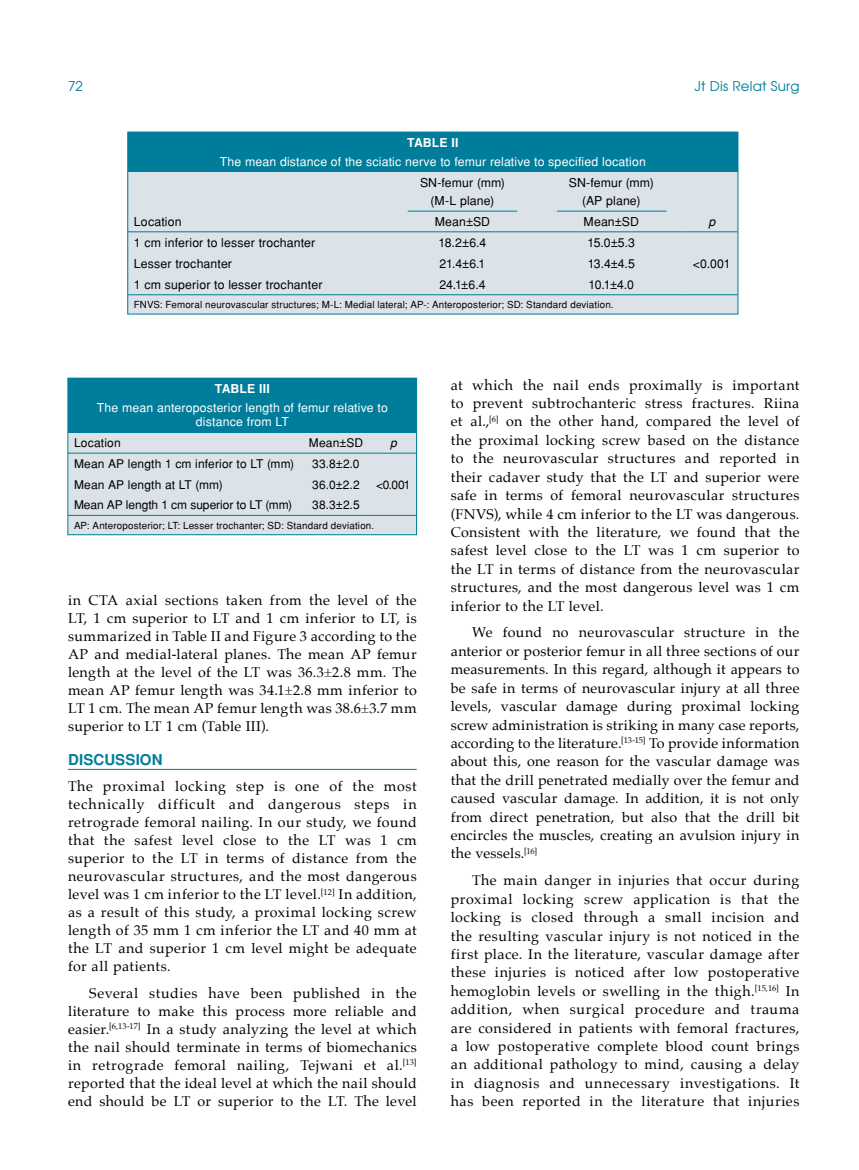
<style>
.page{position:relative;width:859px;height:1170px;background:#fff}
.page>*{position:absolute;margin:0;border:0;box-sizing:border-box;transform-origin:0 0}
.t1{font:700 15px "Helvetica Tr";letter-spacing:.01em;color:#007d9a}
.t2{font:14.25px/18.5px "Palatino";letter-spacing:.025em;color:#000;text-align:justify}
.t3{font:13.5px "Avant Garde Tr";letter-spacing:.015em;color:#007d9a}
.t4{font:12.3px/18.3px "Helvetica Normal Tr";letter-spacing:.01em;color:#000;text-align:center}
.t5{font:12.3px/14.7px "Helvetica Normal Tr";letter-spacing:.01em;color:#fff;text-align:center}
.t6{font:700 12.3px "Helvetica Tr";letter-spacing:.02em;color:#fff}
.t7{font:italic 12.3px "Helvetica Tr";color:#000}
.t8{font:12px "Helvetica Normal Tr";letter-spacing:.01em;color:#000}
.t9{font:12px "Helvetica Normal Tr";letter-spacing:-.01em;color:#000}
.t10{font:italic 12px "Helvetica Tr";color:#000}
.t11{font:9.75px "Helvetica Normal Tr";letter-spacing:.02em;color:#000}
</style>
<div class="page">
<hr style="left:68px;top:769px;width:349px;height:1px;background:#007d9a">
<div style="left:68px;top:378px;width:349px;height:156px;background:#dbe2e8"></div>
<div style="left:68px;top:378px;width:349px;height:54px;background:#007d9a"></div>
<hr style="left:68px;top:453px;width:234px;height:1px;background:#007d9a">
<hr style="left:302px;top:453px;width:68px;height:1px;background:#007d9a">
<hr style="left:370px;top:453px;width:47px;height:1px;background:#007d9a">
<hr style="left:68px;top:515px;width:234px;height:1px;background:#007d9a">
<hr style="left:302px;top:515px;width:68px;height:1px;background:#007d9a">
<hr style="left:370px;top:515px;width:47px;height:1px;background:#007d9a">
<div style="left:68px;top:378px;width:349px;height:157px;border:1px solid #007d9a"></div>
<div style="left:128px;top:132px;width:610px;height:182px;background:#dbe2e8"></div>
<div style="left:128px;top:132px;width:610px;height:39px;background:#007d9a"></div>
<hr style="left:128px;top:294px;width:260px;height:1px;background:#007d9a">
<hr style="left:388px;top:294px;width:149px;height:1px;background:#007d9a">
<hr style="left:537px;top:294px;width:149px;height:1px;background:#007d9a">
<hr style="left:686px;top:294px;width:52px;height:1px;background:#007d9a">
<hr style="left:128px;top:231px;width:260px;height:1px;background:#007d9a">
<hr style="left:388px;top:231px;width:149px;height:1px;background:#007d9a">
<hr style="left:537px;top:231px;width:149px;height:1px;background:#007d9a">
<hr style="left:686px;top:231px;width:52px;height:1px;background:#007d9a">
<div style="left:128px;top:132px;width:610px;height:182px;border:1px solid #007d9a"></div>
<hr style="left:408px;top:211px;width:109px;height:1px;background:#007d9a">
<hr style="left:557px;top:211px;width:109px;height:1px;background:#007d9a">
<p class="t3" style="left:68px;top:77px;width:16px">72</p>
<p class="t3" style="left:694px;top:77px;width:106px">Jt Dis Relat Surg</p>
<p class="t6" style="left:407px;top:135px;width:53px">TABLE II</p>
<p class="t5" style="left:220px;top:154px;width:427px">The mean distance of the sciatic nerve to femur relative to specified location</p>
<p class="t4" style="left:420px;top:173px;width:86px">SN-femur (mm) (M-L plane)</p>
<p class="t4" style="left:569px;top:173px;width:86px">SN-femur (mm) (AP plane)</p>
<p class="t4" style="left:134px;top:212px;width:49px">Location</p>
<p class="t4" style="left:435px;top:212px;width:57px">Mean±SD</p>
<p class="t4" style="left:584px;top:212px;width:57px">Mean±SD</p>
<p class="t7" style="left:708px;top:214px;width:8px">p</p>
<p class="t4" style="left:134px;top:233px;width:183px">1 cm inferior to lesser trochanter</p>
<p class="t4" style="left:438px;top:233px;width:49px">18.2±6.4</p>
<p class="t4" style="left:587px;top:233px;width:49px">15.0±5.3</p>
<p class="t4" style="left:134px;top:254px;width:100px">Lesser trochanter</p>
<p class="t4" style="left:439px;top:254px;width:48px">21.4±6.1</p>
<p class="t4" style="left:588px;top:254px;width:49px">13.4±4.5</p>
<p class="t4" style="left:693px;top:254px;width:39px">&lt;0.001</p>
<p class="t4" style="left:134px;top:275px;width:190px">1 cm superior to lesser trochanter</p>
<p class="t4" style="left:439px;top:275px;width:48px">24.1±6.4</p>
<p class="t4" style="left:589px;top:275px;width:47px">10.1±4.0</p>
<p class="t11" style="left:134px;top:298px;width:481px">FNVS: Femoral neurovascular structures; M-L: Medial lateral; AP-: Anteroposterior; SD: Standard deviation.</p>
<p class="t6" style="left:215px;top:381px;width:56px">TABLE III</p>
<p class="t5" style="left:97px;top:400px;width:292px">The mean anteroposterior length of femur relative to distance from LT</p>
<p class="t8" style="left:74px;top:435px;width:48px">Location</p>
<p class="t8" style="left:309px;top:435px;width:56px">Mean±SD</p>
<p class="t10" style="left:390px;top:435px;width:8px">p</p>
<p class="t8" style="left:74px;top:456px;width:222px">Mean AP length 1 cm inferior to LT (mm)</p>
<p class="t8" style="left:312px;top:456px;width:49px">33.8±2.0</p>
<p class="t8" style="left:74px;top:477px;width:150px">Mean AP length at LT (mm)</p>
<p class="t8" style="left:312px;top:477px;width:49px">36.0±2.2</p>
<p class="t8" style="left:376px;top:477px;width:36px">&lt;0.001</p>
<p class="t9" style="left:74px;top:498px;width:220px">Mean AP length 1 cm superior to LT (mm)</p>
<p class="t8" style="left:312px;top:498px;width:49px">38.3±2.5</p>
<p class="t11" style="left:74px;top:519px;width:302px">AP: Anteroposterior; LT: Lesser trochanter; SD: Standard deviation.</p>
<p class="t2" style="left:68px;top:591px;width:350px;line-height:18px">in CTA axial sections taken from the level of the LT, 1 cm superior to LT and 1 cm inferior to LT, is summarized in Table II and Figure 3 according to the AP and medial-lateral planes. The mean AP femur length at the level of the LT was 36.3±2.8 mm. The mean AP femur length was 34.1±2.8 mm inferior to LT 1 cm. The mean AP femur length was 38.6±3.7 mm superior to LT 1 cm (Table III).</p>
<p class="t1" style="left:68px;top:750px;width:96px">DISCUSSION</p>
<p class="t2" style="left:68px;top:777px;width:350px;line-height:18px">The proximal locking step is one of the most technically difficult and dangerous steps in retrograde femoral nailing. In our study, we found that the safest level close to the LT was 1 cm superior to the LT in terms of distance from the neurovascular structures, and the most dangerous level was 1 cm inferior to the LT level.<sup>[12]</sup> In addition, as a result of this study, a proximal locking screw length of 35 mm 1 cm inferior the LT and 40 mm at the LT and superior 1 cm level might be adequate for all patients.</p>
<p class="t2" style="left:68px;top:983px;width:350px;line-height:18px;text-indent:21px">Several studies have been published in the literature to make this process more reliable and easier.<sup>[6,13-17]</sup> In a study analyzing the level at which the nail should terminate in terms of biomechanics in retrograde femoral nailing, Tejwani et al.<sup>[13] </sup>reported that the ideal level at which the nail should end should be LT or superior to the LT. The level</p>
<p class="t2" style="left:451px;top:375px;width:350px">at which the nail ends proximally is important to prevent subtrochanteric stress fractures. Riina et al.,<sup>[6]</sup> on the other hand, compared the level of the proximal locking screw based on the distance to the neurovascular structures and reported in their cadaver study that the LT and superior were safe in terms of femoral neurovascular structures (FNVS), while 4 cm inferior to the LT was dangerous.<br>Consistent with the literature, we found that the safest level close to the LT was 1 cm superior to the LT in terms of distance from the neurovascular structures, and the most dangerous level was 1 cm inferior to the LT level.</p>
<p class="t2" style="left:451px;top:623px;width:350px;text-indent:21px">We found no neurovascular structure in the anterior or posterior femur in all three sections of our measurements. In this regard, although it appears to be safe in terms of neurovascular injury at all three levels, vascular damage during proximal locking screw administration is striking in many case reports, according to the literature.<sup>[13-15]</sup> To provide information about this, one reason for the vascular damage was that the drill penetrated medially over the femur and caused vascular damage. In addition, it is not only from direct penetration, but also that the drill bit encircles the muscles, creating an avulsion injury in the vessels.<sup>[16]</sup></p>
<p class="t2" style="left:451px;top:871px;width:350px;text-indent:21px">The main danger in injuries that occur during proximal locking screw application is that the locking is closed through a small incision and the resulting vascular injury is not noticed in the first place. In the literature, vascular damage after these injuries is noticed after low postoperative hemoglobin levels or swelling in the thigh.<sup>[15,16]</sup> In addition, when surgical procedure and trauma are considered in patients with femoral fractures, a low postoperative complete blood count brings an additional pathology to mind, causing a delay in diagnosis and unnecessary investigations. It has been reported in the literature that injuries</p>
</div>
